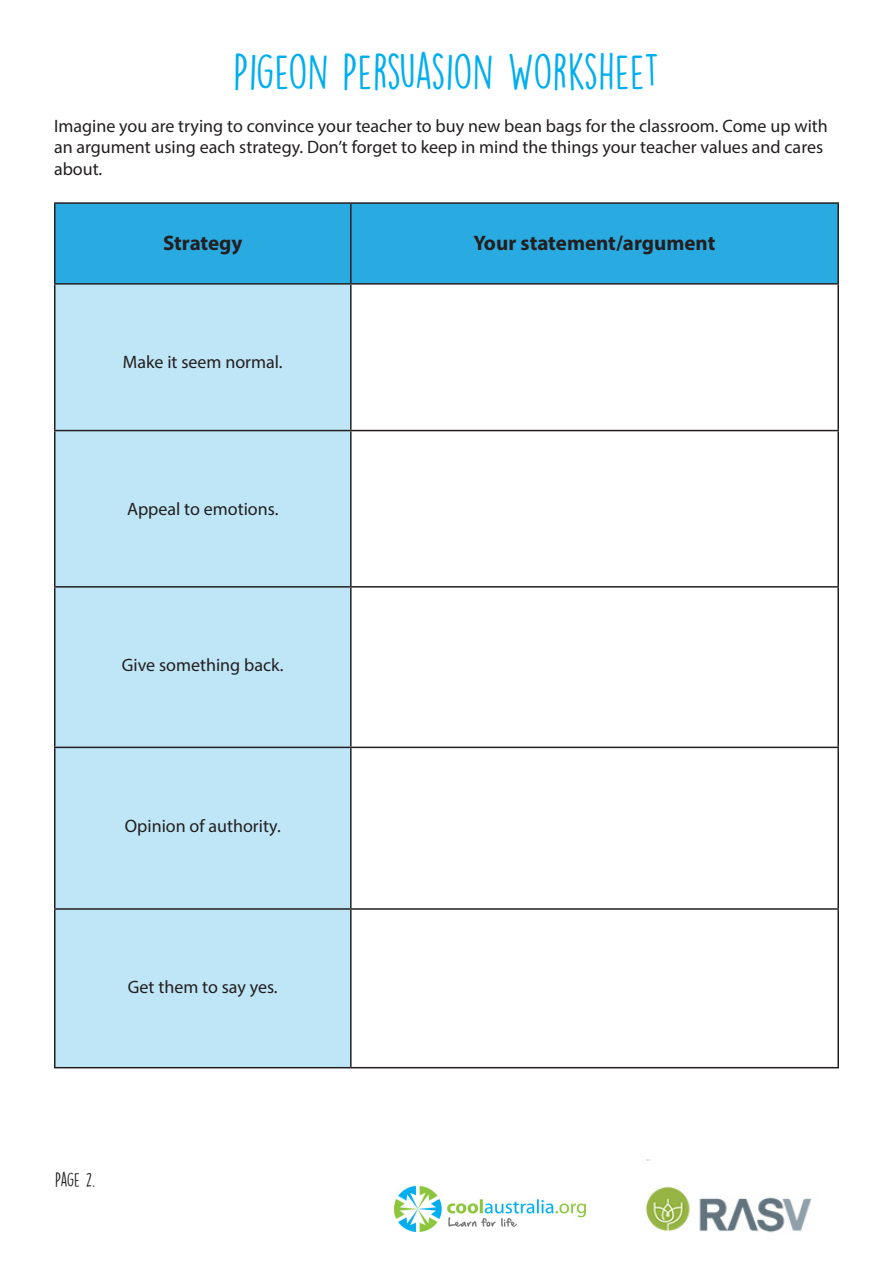
<style>
.page{position:relative;width:893px;height:1263px;background:#fff}
.page>*{position:absolute;margin:0;border:0;box-sizing:border-box;transform-origin:0 0}
.t1{font:45px "DK Lemon Yellow Sun";color:#00aeef}
.t2{font:700 21px "Myriad Pro";color:#231f20}
.t3{font:18px/21.6px "Myriad Pro";color:#231f20}
.t4{font:18px "DK Lemon Yellow Sun";color:#231f20}
</style>
<div class="page">
<div style="left:56px;top:204px;width:781px;height:79px;background:#29abe2"></div>
<div style="left:56px;top:285px;width:294px;height:782px;background:#bee6f6"></div>
<hr style="left:54px;top:202px;width:297px;height:2px;background:#231f20">
<hr style="left:54px;top:204px;width:2px;height:79px;background:#231f20">
<hr style="left:351px;top:202px;width:488px;height:2px;background:#231f20">
<hr style="left:350px;top:204px;width:2px;height:79px;background:#231f20">
<hr style="left:837px;top:204px;width:2px;height:79px;background:#231f20">
<hr style="left:54px;top:283px;width:297px;height:2px;background:#231f20">
<hr style="left:54px;top:285px;width:2px;height:145px;background:#231f20">
<hr style="left:351px;top:283px;width:488px;height:2px;background:#231f20">
<hr style="left:350px;top:285px;width:2px;height:145px;background:#231f20">
<hr style="left:837px;top:285px;width:2px;height:145px;background:#231f20">
<hr style="left:54px;top:430px;width:297px;height:1px;background:#231f20">
<hr style="left:54px;top:431px;width:2px;height:155px;background:#231f20">
<hr style="left:351px;top:430px;width:488px;height:1px;background:#231f20">
<hr style="left:350px;top:431px;width:2px;height:155px;background:#231f20">
<hr style="left:837px;top:431px;width:2px;height:155px;background:#231f20">
<hr style="left:54px;top:586px;width:297px;height:2px;background:#231f20">
<hr style="left:54px;top:588px;width:2px;height:159px;background:#231f20">
<hr style="left:351px;top:586px;width:488px;height:2px;background:#231f20">
<hr style="left:350px;top:588px;width:2px;height:159px;background:#231f20">
<hr style="left:837px;top:588px;width:2px;height:159px;background:#231f20">
<hr style="left:54px;top:747px;width:297px;height:1px;background:#231f20">
<hr style="left:54px;top:748px;width:2px;height:160px;background:#231f20">
<hr style="left:351px;top:747px;width:488px;height:1px;background:#231f20">
<hr style="left:350px;top:748px;width:2px;height:160px;background:#231f20">
<hr style="left:837px;top:748px;width:2px;height:160px;background:#231f20">
<hr style="left:54px;top:908px;width:297px;height:2px;background:#231f20">
<hr style="left:54px;top:910px;width:2px;height:157px;background:#231f20">
<hr style="left:351px;top:908px;width:488px;height:2px;background:#231f20">
<hr style="left:350px;top:910px;width:2px;height:157px;background:#231f20">
<hr style="left:837px;top:910px;width:2px;height:157px;background:#231f20">
<hr style="left:54px;top:1067px;width:297px;height:1px;background:#231f20">
<hr style="left:351px;top:1067px;width:488px;height:1px;background:#231f20">
<img style="left:395px;top:1186px;width:191px;height:45px">
<img style="left:645px;top:1186px;width:167px;height:47px">
<p class="t1" style="left:234px;top:44px;width:427px">PIGEON PERSUASION WORKSHEET</p>
<p class="t3" style="left:54px;top:114px;width:775px">Imagine you are trying to convince your teacher to buy new bean bags for the classroom. Come up with an argument using each strategy. Don’t forget to keep in mind the things your teacher values and cares about.</p>
<p class="t2" style="left:163px;top:229px;width:81px">Strategy</p>
<p class="t2" style="left:474px;top:229px;width:243px">Your statement/argument</p>
<p class="t3" style="left:123px;top:351px;width:161px">Make it seem normal.</p>
<p class="t3" style="left:127px;top:498px;width:153px">Appeal to emotions.</p>
<p class="t3" style="left:122px;top:654px;width:163px">Give something back.</p>
<p class="t3" style="left:125px;top:814px;width:157px">Opinion of authority.</p>
<p class="t3" style="left:128px;top:976px;width:151px">Get them to say yes.</p>
<p class="t4" style="left:55px;top:1168px;width:42px">PAGE 2.</p>
</div>
